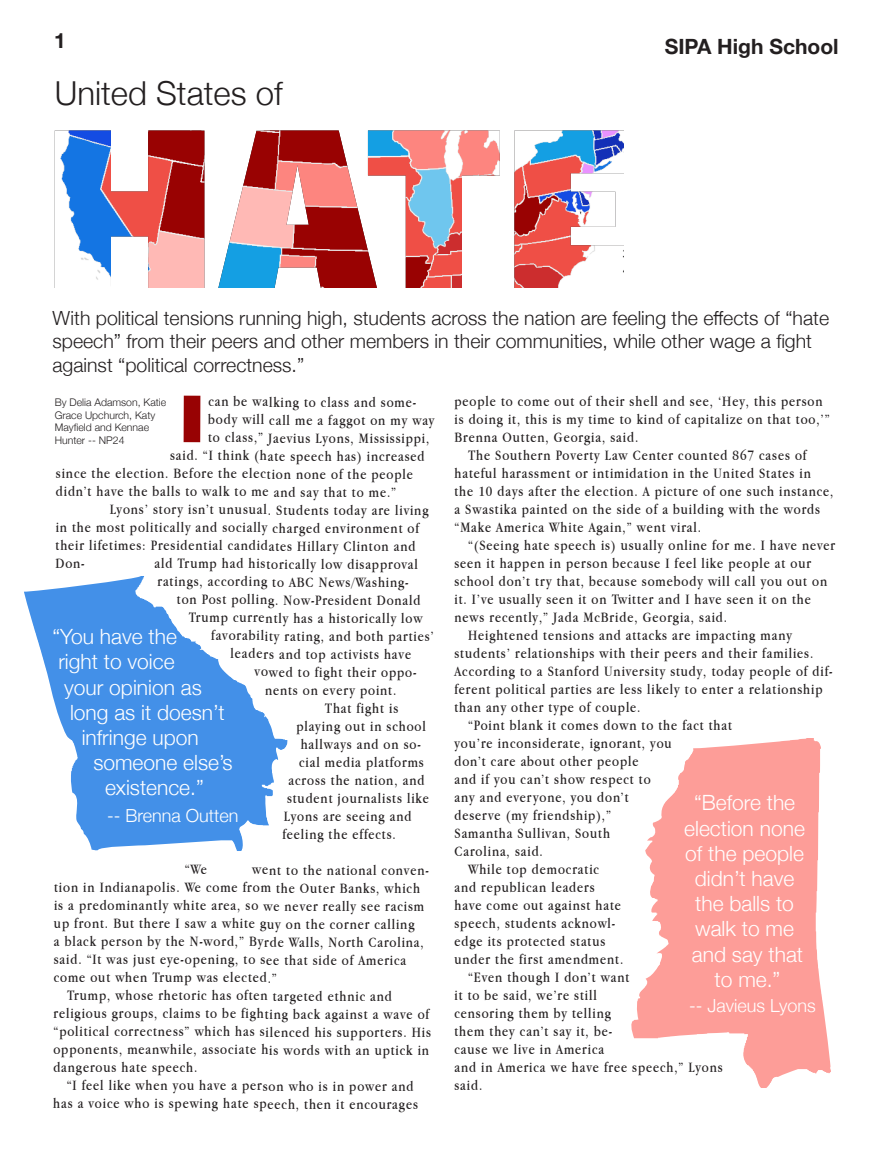
<style>
.page{position:relative;width:891px;height:1161px;background:#fff}
.page>*{position:absolute;margin:0;border:0;box-sizing:border-box;transform-origin:0 0}
.t1{font:700 66.45px "Walrus";color:#980203}
.t2{font:300 33px "Helvetica Neue";color:#231f20}
.t3{font:300 21px "Helvetica Neue";color:#fff}
.t4{font:700 21px "Helvetica Neue";color:#231f20}
.t5{font:300 19.5px/23.4px "Helvetica Neue";color:#231f20}
.t6{font:300 18px "Helvetica Neue";color:#fff}
.t7{font:15px/18px "Apple Garamond";letter-spacing:.06em;color:#231f20}
.t8{font:300 10.5px/12.6px "Helvetica Neue";color:#231f20}
</style>
<div class="page">
<img style="left:24px;top:576px;width:264px;height:275px">
<img style="left:55px;top:130px;width:569px;height:158px">
<img style="left:631px;top:738px;width:200px;height:350px">
<p class="t4" style="left:54px;top:24px;width:13px">1</p>
<p class="t2" style="left:55px;top:67px;width:229px">United States of</p>
<p class="t4" style="left:665px;top:30px;width:175px">SIPA High School</p>
<p class="t5" style="left:52px;top:305px;width:778px">With political tensions running high, students across the nation are feeling the effects of “hate speech” from their peers and other members in their communities, while other wage a fight against “political correctness.”</p>
<p class="t8" style="left:55px;top:395px;width:113px">By Delia Adamson, Katie<br>Grace Upchurch, Katy<br>Mayfield and Kennae<br>Hunter -- NP24</p>
<p class="t1" style="left:180px;top:377px;width:26px">I</p>
<p class="t7" style="left:208px;top:393px;width:209px">can be walking to class and some-</p>
<p class="t7" style="left:208px;top:411px;width:228px">body will call me a faggot on my way</p>
<p class="t7" style="left:208px;top:429px;width:223px">to class,” Jaevius Lyons, Mississippi,</p>
<p class="t7" style="left:170px;top:447px;width:256px">said. “I think (hate speech has) increased</p>
<p class="t7" style="left:56px;top:464px;width:359px">since the election. Before the election none of the people</p>
<p class="t7" style="left:56px;top:482px;width:342px">didn’t have the balls to walk to me and say that to me.”</p>
<p class="t7" style="left:56px;top:501px;width:374px;text-indent:54px">Lyons’ story isn’t unusual. Students today are living in the most politically and socially charged environment of their lifetimes: Presidential candidates Hillary Clinton and Don-</p>
<p class="t7" style="left:155px;top:555px;width:265px">ald Trump had historically low disapproval</p>
<p class="t7" style="left:157px;top:572px;width:253px">ratings, according to ABC News/Washing-</p>
<p class="t7" style="left:177px;top:591px;width:245px">ton Post polling. Now-President Donald</p>
<p class="t7" style="left:189px;top:609px;width:235px">Trump currently has a historically low</p>
<p class="t7" style="left:211px;top:627px;width:224px">favorability rating, and both parties’</p>
<p class="t7" style="left:231px;top:645px;width:182px">leaders and top activists have</p>
<p class="t7" style="left:255px;top:663px;width:163px">vowed to fight their oppo-</p>
<p class="t7" style="left:265px;top:681px;width:133px">nents on every point.</p>
<p class="t7" style="left:325px;top:699px;width:75px">That fight is</p>
<p class="t7" style="left:296px;top:717px;width:131px">playing out in school</p>
<p class="t7" style="left:301px;top:735px;width:122px">hallways and on so-</p>
<p class="t7" style="left:299px;top:753px;width:126px">cial media platforms</p>
<p class="t7" style="left:289px;top:771px;width:137px">across the nation, and</p>
<p class="t7" style="left:287px;top:789px;width:143px">student journalists like</p>
<p class="t7" style="left:284px;top:807px;width:129px">Lyons are seeing and</p>
<p class="t7" style="left:282px;top:825px;width:115px">feeling the effects.</p>
<p class="t7" style="left:185px;top:860px;width:24px">“We</p>
<p class="t3" style="left:52px;top:620px;width:126px">“You have the</p>
<p class="t3" style="left:58px;top:645px;width:118px">right to voice</p>
<p class="t3" style="left:64px;top:670px;width:139px">your opinion as</p>
<p class="t3" style="left:70px;top:695px;width:156px">long as it doesn’t</p>
<p class="t3" style="left:82px;top:721px;width:119px">infringe upon</p>
<p class="t3" style="left:93px;top:746px;width:141px">someone else’s</p>
<p class="t3" style="left:105px;top:771px;width:100px">existence.”</p>
<p class="t6" style="left:107px;top:801px;width:133px">-- Brenna Outten</p>
<p class="t7" style="left:54px;top:861px;width:377px;text-indent:198px">went to the national conven&shy;tion in Indianapolis. We come from the Outer Banks, which is a predominantly white area, so we never really see racism up front. But there I saw a white guy on the corner calling<br>a black person by the N-word,” Byrde Walls, North Carolina, said. “It was just eye-opening, to see that side of America come out when Trump was elected.”</p>
<p class="t7" style="left:53px;top:986px;width:379px;text-indent:14px">Trump, whose rhetoric has often targeted ethnic and religious groups, claims to be fighting back against a wave of “political correctness” which has silenced his supporters. His opponents, meanwhile, associate his words with an uptick in dangerous hate speech.</p>
<p class="t7" style="left:53px;top:1076px;width:366px;text-align:right">“I feel like when you have a person who is in power and has a voice who is spewing hate speech, then it encourages</p>
<p class="t7" style="left:454px;top:392px;width:377px">people to come out of their shell and see, ‘Hey, this person is doing it, this is my time to kind of capitalize on that too,’”<br>Brenna Outten, Georgia, said.</p>
<p class="t7" style="left:454px;top:446px;width:380px;text-indent:14px">The Southern Poverty Law Center counted 867 cases of hateful harassment or intimidation in the United States in<br>the 10 days after the election. A picture of one such instance, a Swastika painted on the side of a building with the words “Make America White Again,” went viral.</p>
<p class="t7" style="left:454px;top:536px;width:382px;text-indent:14px">“(Seeing hate speech is) usually online for me. I have never seen it happen in person because I feel like people at our school don’t try that, because somebody will call you out on it. I’ve usually seen it on Twitter and I have seen it on the news recently,” Jada McBride, Georgia, said.</p>
<p class="t7" style="left:454px;top:626px;width:379px;text-indent:14px">Heightened tensions and attacks are impacting many students’ relationships with their peers and their families.<br>According to a Stanford University study, today people of dif&shy;ferent political parties are less likely to enter a relationship than any other type of couple.</p>
<p class="t7" style="left:454px;top:716px;width:279px;text-indent:14px">“Point blank it comes down to the fact that you’re inconsiderate, ignorant, you<br>don’t care about other people<br>and if you can’t show respect to<br>any and everyone, you don’t<br>deserve (my friendship),”<br>Samantha Sullivan, South<br>Carolina, said.</p>
<p class="t7" style="left:454px;top:860px;width:170px;text-indent:14px">While top democratic and republican leaders have come out against hate speech, students acknowl&shy;edge its protected status under the first amendment.</p>
<p class="t7" style="left:454px;top:968px;width:270px;text-indent:14px">“Even though I don’t want<br>it to be said, we’re still<br>censoring them by telling<br>them they can’t say it, be-<br>cause we live in America<br>and in America we have free speech,” Lyons said.</p>
<p class="t3" style="left:694px;top:786px;width:103px">“Before the</p>
<p class="t3" style="left:684px;top:811px;width:122px">election none</p>
<p class="t3" style="left:685px;top:836px;width:120px">of the people</p>
<p class="t3" style="left:695px;top:861px;width:101px">didn’t have</p>
<p class="t3" style="left:695px;top:887px;width:100px">the balls to</p>
<p class="t3" style="left:695px;top:912px;width:100px">walk to me</p>
<p class="t3" style="left:692px;top:937px;width:113px">and say that</p>
<p class="t3" style="left:715px;top:962px;width:67px">to me.”</p>
<p class="t6" style="left:689px;top:991px;width:128px">-- Javieus Lyons</p>
</div>
